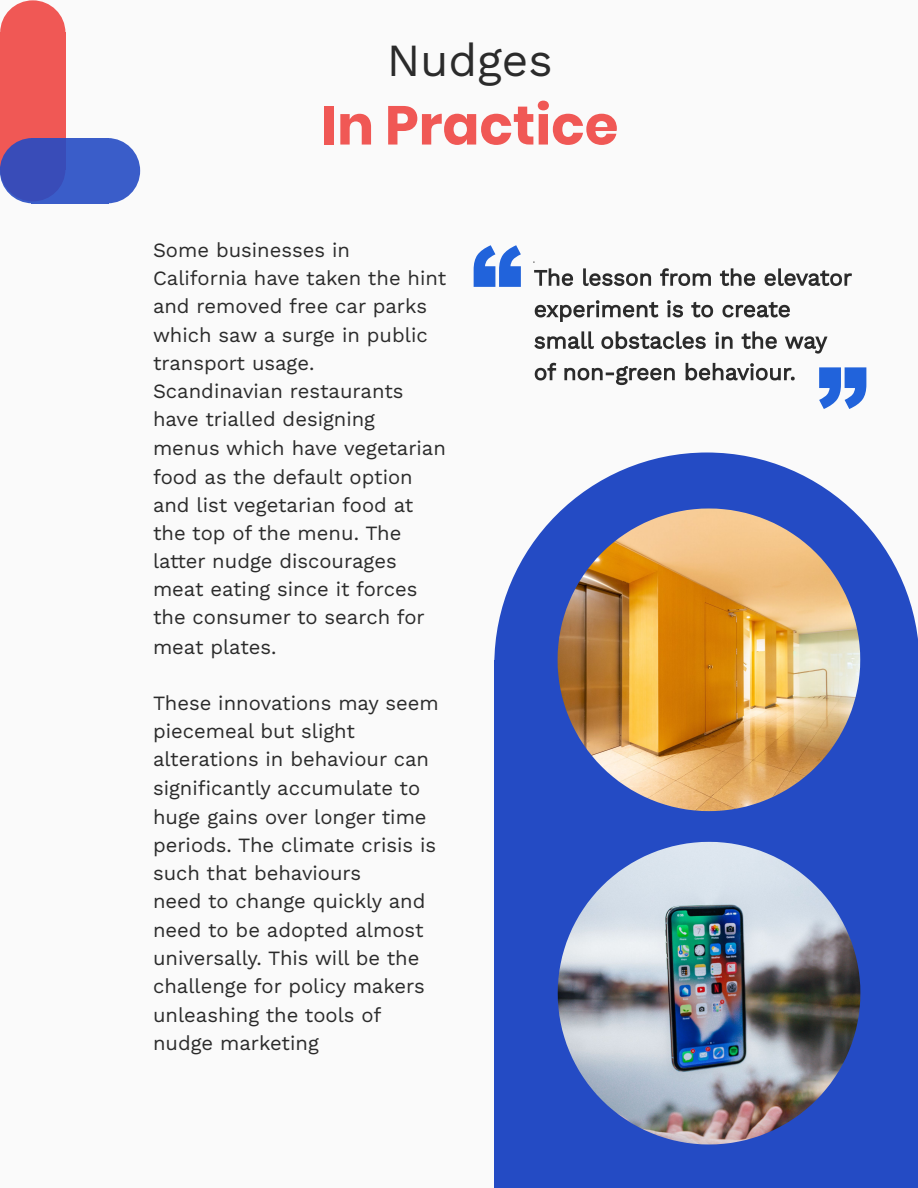
<style>
.page{position:relative;width:918px;height:1188px;background:#fafafa}
.page>*{position:absolute;margin:0;border:0;box-sizing:border-box;transform-origin:0 0}
.t1{font:700 54.6px "Poppins";color:#f05855}
.t2{font:46.05px "Work Sans";color:#2b2b2b}
.t3{font:20.25px/28.3px "Work Sans";color:#2b2b2b}
</style>
<div class="page">
<div style="left:494px;top:674px;width:424px;height:514px;background:#244bc4"></div>
<div style="left:494px;top:660px;width:424px;height:20px;background:#244bc4"></div>
<svg style="left:494px;top:453px;width:424px;height:212px;fill:#244bc4"></svg>
<img style="left:558px;top:508px;width:302px;height:303px">
<img style="left:558px;top:842px;width:302px;height:302px">
<div style="left:0;top:32px;width:65px;height:138px;background:#f05855"></div>
<svg style="left:0;top:0;width:65px;height:32px"></svg>
<div style="left:32px;top:138px;width:76px;height:65px;background:#3a5dc9"></div>
<svg style="left:108px;top:138px;width:32px;height:65px"></svg>
<svg style="left:0;top:138px;width:65px;height:65px"></svg>
<svg style="left:534px;top:268px;width:318px;height:18px"></svg>
<svg style="left:535px;top:300px;width:255px;height:22px"></svg>
<svg style="left:534px;top:331px;width:294px;height:23px"></svg>
<svg style="left:535px;top:363px;width:260px;height:22px"></svg>
<svg style="left:474px;top:245px;width:47px;height:42px"></svg>
<svg style="left:819px;top:367px;width:47px;height:42px"></svg>
<h2 class="t2" style="left:387px;top:33px;width:167px">Nudges</h2>
<h1 class="t1" style="left:321px;top:87px;width:299px">In Practice</h1>
<p class="t3" style="left:153px;top:235px;width:295px">Some businesses in<br>California have taken the hint and removed free car parks which saw a surge in public transport usage.<br>Scandinavian restaurants have trialled designing menus which have vegetarian food as the default option and list vegetarian food at the top of the menu. The latter nudge discourages meat eating since it forces the consumer to search for meat plates.</p>
<p class="t3" style="left:153px;top:689px;width:287px">These innovations may seem piecemeal but slight alterations in behaviour can significantly accumulate to huge gains over longer time periods. The climate crisis is such that behaviours<br>need to change quickly and need to be adopted almost universally. This will be the challenge for policy makers unleashing the tools of nudge marketing</p>
</div>
